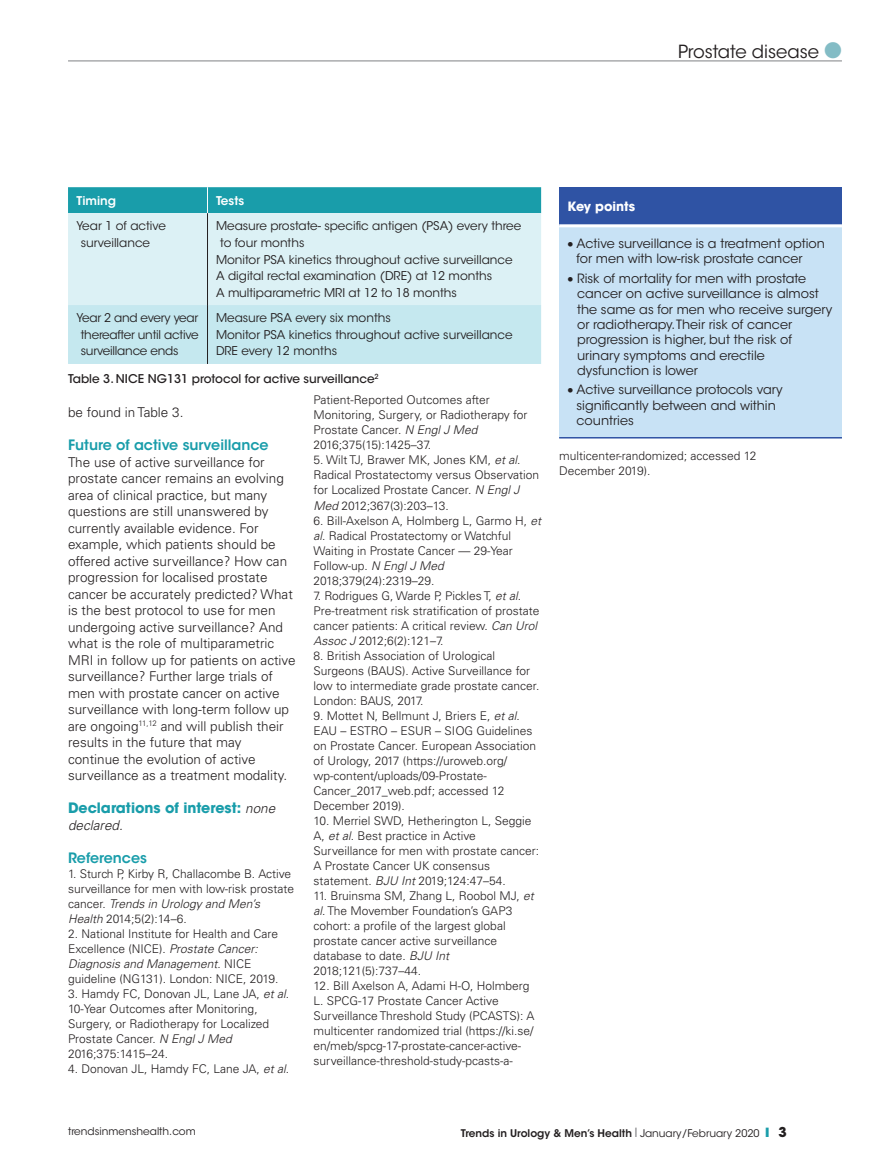
<style>
.page{position:relative;width:893px;height:1170px;background:#fff}
.page>*{position:absolute;margin:0;border:0;box-sizing:border-box;transform-origin:0 0}
.t1{font:18px "ITC Avant Garde Std";color:#231f20}
.Heads_in_text_1{font:600 14.25px "ITC Avant Garde Std";color:#199daa}
.Heads_in_text_1-2{font:700 14.25px "ITC Avant Garde Std";color:#199daa}
.Body_copy{font:300 13.5px/16.5px "Univers LT Std";color:#231f20}
.Heads_in_text_1-3{font:italic 300 13.5px "Univers LT Std";color:#231f20}
.Key_points{font:12.75px/15.3px "ITC Avant Garde Std";color:#231f20}
.Key_points-2{font:700 12.75px "ITC Avant Garde Std";color:#fff}
.References{font:300 12px/15px "Univers LT Std";color:#231f20}
.Table_copy{font:12px/16.5px "ITC Avant Garde Std";color:#231f20}
.Picture_caption{font:500 12px "ITC Avant Garde Std";color:#231f20}
.Table_head{font:600 12px "ITC Avant Garde Std";color:#fff}
.t2{font:600 10.5px "ITC Avant Garde Std";color:#231f20}
.t3{font:10.5px "ITC Avant Garde Std";color:#231f20}
.s1{color:#83bcc5}
.s2{font-family:"Univers LT Std";font-weight:300;font-style:italic;font-size:13.5px;color:#231f20}
.s3{font-style:italic}
.s4{color:#6c6d70}
.s5{font-weight:400}
.s6{color:#199daa}
.s7{font-weight:700;font-size:13.5px}
</style>
<div class="page">
<hr style="left:68px;top:61px;width:774px;height:1px;background:#808285">
<div style="left:559px;top:187px;width:283px;height:39px;background:#2f53a4"></div>
<div style="left:559px;top:226px;width:283px;height:212px;background:#c8e2f5"></div>
<hr style="left:559px;top:224px;width:283px;height:3px;background:#fff">
<hr style="left:559px;top:437px;width:283px;height:1px;background:#2f53a4">
<div style="left:68px;top:213px;width:473px;height:92px;background:#dcf1f5"></div>
<div style="left:68px;top:305px;width:473px;height:59px;background:#c5e8ef"></div>
<hr style="left:207px;top:213px;width:1px;height:92px;background:#231f20">
<hr style="left:207px;top:305px;width:1px;height:59px;background:#231f20">
<div style="left:68px;top:187px;width:473px;height:26px;background:#199daa"></div>
<h1 class="t1" style="left:678px;top:41px;width:165px">Prostate disease <span class="s1">●</span></h1>
<p class="Table_head" style="left:77px;top:192px;width:41px">Timing</p>
<p class="Table_head" style="left:216px;top:192px;width:30px">Tests</p>
<p class="Table_copy" style="left:81px;top:218px;width:87px;text-indent:-4px">Year 1 of active surveillance</p>
<p class="Table_copy" style="left:220px;top:218px;width:303px;text-indent:-4px">Measure prostate- specific antigen (PSA) every three to four months</p>
<p class="Table_copy" style="left:216px;top:251px;width:298px">Monitor PSA kinetics throughout active surveillance</p>
<p class="Table_copy" style="left:216px;top:267px;width:278px">A digital rectal examination (DRE) at 12 months</p>
<p class="Table_copy" style="left:216px;top:284px;width:242px">A multiparametric MRI at 12 to 18 months</p>
<p class="Table_copy" style="left:81px;top:310px;width:119px;text-align:justify;text-indent:-4px">Year 2 and every year thereafter until active surveillance ends</p>
<p class="Table_copy" style="left:216px;top:310px;width:176px">Measure PSA every six months</p>
<p class="Table_copy" style="left:216px;top:326px;width:298px">Monitor PSA kinetics throughout active surveillance</p>
<p class="Table_copy" style="left:216px;top:343px;width:123px">DRE every 12 months</p>
<p class="Picture_caption" style="left:68px;top:371px;width:312px">Table 3. NICE NG131 protocol for active surveillance<sup>2</sup></p>
<p class="Body_copy" style="left:68px;top:404px;width:117px">be found in Table 3.</p>
<p class="Heads_in_text_1" style="left:68px;top:436px;width:202px">Future of active surveillance</p>
<p class="Body_copy" style="left:68px;top:453px;width:229px">The use of active surveillance for prostate cancer remains an evolving area of clinical practice, but many questions are still unanswered by currently available evidence. For example, which patients should be offered active surveillance? How can progression for localised prostate cancer be accurately predicted? What is the best protocol to use for men undergoing active surveillance? And what is the role of multiparametric MRI in follow up for patients on active surveillance? Further large trials of men with prostate cancer on active surveillance with long-term follow up are ongoing<sup>11,12</sup> and will publish their results in the future that may continue the evolution of active surveillance as a treatment modality.</p>
<p class="Heads_in_text_1-2" style="left:68px;top:799px;width:209px">Declarations of interest: <span class="s2">none</span></p>
<p class="Heads_in_text_1-3" style="left:68px;top:817px;width:56px">declared.</p>
<p class="Heads_in_text_1" style="left:68px;top:848px;width:81px">References</p>
<p class="References" style="left:68px;top:866px;width:228px">1. Sturch P, Kirby R, Challacombe B. Active surveillance for men with low-risk prostate cancer. <span class="s3">Trends in Urology and Men’s Health</span> 2014;5(2):14–6.</p>
<p class="References" style="left:68px;top:926px;width:212px">2. National Institute for Health and Care Excellence (NICE). <span class="s3">Prostate Cancer:<br>Diagnosis and Management</span>. NICE guideline (NG131). London: NICE, 2019.</p>
<p class="References" style="left:68px;top:986px;width:223px">3. Hamdy FC, Donovan JL, Lane JA, <span class="s3">et al</span>.<br>10-Year Outcomes after Monitoring,<br>Surgery, or Radiotherapy for Localized<br>Prostate Cancer. <span class="s3">N Engl J Med<br></span>2016;375:1415–24.</p>
<p class="References" style="left:68px;top:1061px;width:223px">4. Donovan JL, Hamdy FC, Lane JA, <span class="s3">et al</span>.</p>
<p class="References" style="left:314px;top:392px;width:215px">Patient-Reported Outcomes after<br>Monitoring, Surgery, or Radiotherapy for<br>Prostate Cancer. <span class="s3">N Engl J Med<br></span>2016;375(15):1425–37.</p>
<p class="References" style="left:314px;top:452px;width:227px">5. Wilt TJ, Brawer MK, Jones KM, <span class="s3">et al</span>.<br>Radical Prostatectomy versus Observation for Localized Prostate Cancer. <span class="s3">N Engl J Med</span> 2012;367(3):203–13.</p>
<p class="References" style="left:314px;top:512px;width:229px">6. Bill-Axelson A, Holmberg L, Garmo H, <span class="s3">et al</span>. Radical Prostatectomy or Watchful<br>Waiting in Prostate Cancer — 29-Year<br>Follow-up. <span class="s3">N Engl J Med<br></span>2018;379(24):2319–29.</p>
<p class="References" style="left:314px;top:587px;width:228px">7. Rodrigues G, Warde P, Pickles T, <span class="s3">et al</span>.<br>Pre-treatment risk stratification of prostate cancer patients: A critical review. <span class="s3">Can Urol Assoc J</span> 2012;6(2):121–7.</p>
<p class="References" style="left:314px;top:647px;width:227px">8. British Association of Urological Surgeons (BAUS). Active Surveillance for low to intermediate grade prostate cancer.<br>London: BAUS, 2017.</p>
<p class="References" style="left:314px;top:707px;width:224px">9. Mottet N, Bellmunt J, Briers E, <span class="s3">et al</span>.<br>EAU – ESTRO – ESUR – SIOG Guidelines on Prostate Cancer. European Association of Urology, 2017 (https://uroweb.org/ wp-content/uploads/09-Prostate-Cancer_2017_web.pdf; accessed 12<br>December 2019).</p>
<p class="References" style="left:314px;top:812px;width:227px">10. Merriel SWD, Hetherington L, Seggie A, <span class="s3">et al</span>. Best practice in Active Surveillance for men with prostate cancer:<br>A Prostate Cancer UK consensus statement. <span class="s3">BJU Int</span> 2019;124:47–54.</p>
<p class="References" style="left:314px;top:887px;width:222px">11. Bruinsma SM, Zhang L, Roobol MJ, <span class="s3">et al</span>. The Movember Foundation’s GAP3 cohort: a profile of the largest global prostate cancer active surveillance database to date. <span class="s3">BJU Int<br></span>2018;121(5):737–44.</p>
<p class="References" style="left:314px;top:977px;width:222px">12. Bill Axelson A, Adami H-O, Holmberg L. SPCG-17 Prostate Cancer Active Surveillance Threshold Study (PCASTS): A multicenter randomized trial (https://ki.se/ en/meb/spcg-17-prostate-cancer-active&shy;surveillance-threshold-study-pcasts-a-</p>
<p class="Key_points-2" style="left:568px;top:198px;width:69px">Key points</p>
<p class="Key_points" style="left:576px;top:236px;width:250px;text-indent:-9px">• Active surveillance is a treatment option for men with low-risk prostate cancer</p>
<p class="Key_points" style="left:577px;top:271px;width:257px;text-indent:-10px">• Risk of mortality for men with prostate cancer on active surveillance is almost the same as for men who receive surgery or radiotherapy. Their risk of cancer progression is higher, but the risk of urinary symptoms and erectile dysfunction is lower</p>
<p class="Key_points" style="left:576px;top:382px;width:208px;text-indent:-9px">• Active surveillance protocols vary significantly between and within countries</p>
<p class="References" style="left:559px;top:448px;width:199px">multicenter-randomized; accessed 12<br>December 2019).</p>
<p class="t3" style="left:68px;top:1124px;width:129px">trendsinmenshealth.com</p>
<p class="t2" style="left:461px;top:1126px;width:327px">Trends in Urology &amp; Men’s Health <span class="s4">❘</span> <span class="s5">January/February 2020</span> <span class="s6">❙</span> <span class="s7">3</span></p>
</div>
